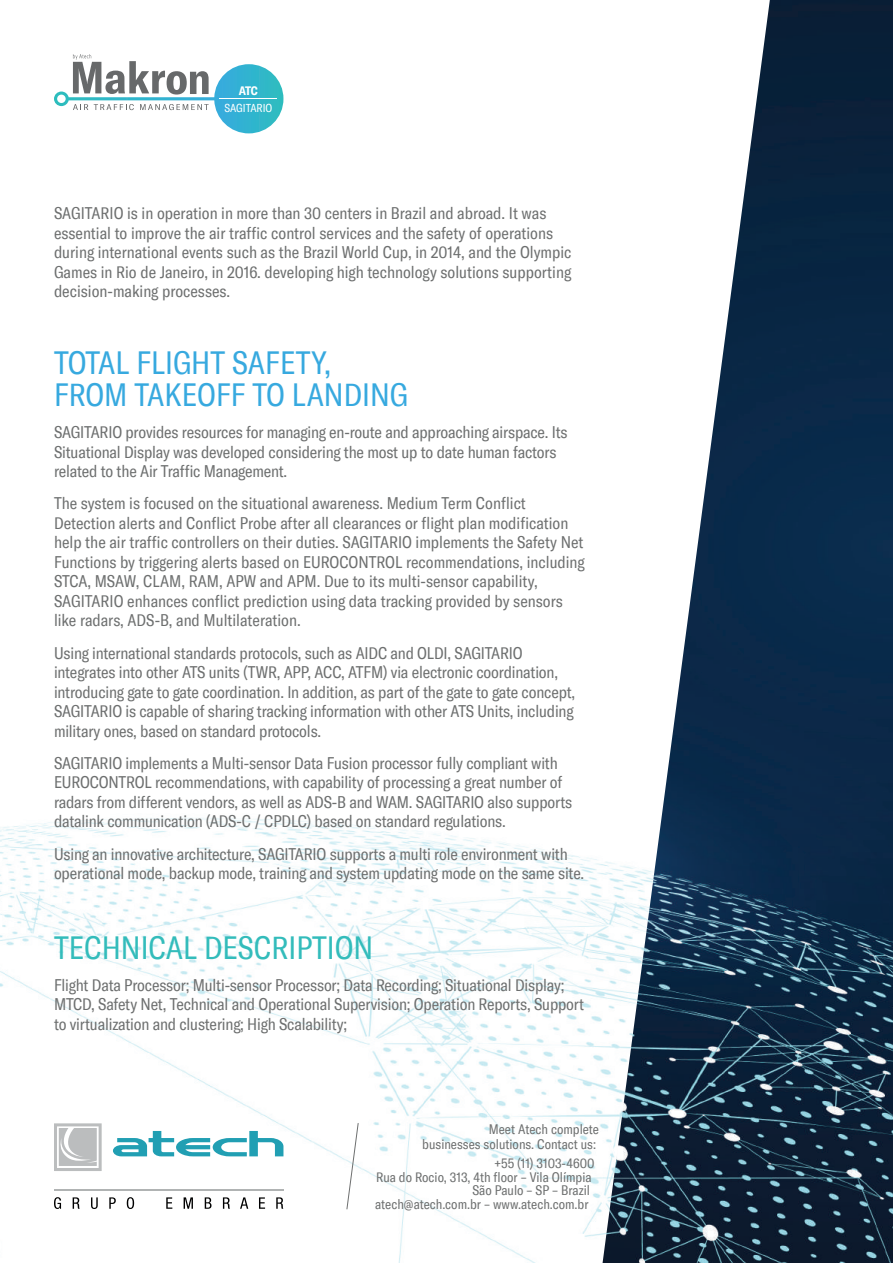
<style>
.page{position:relative;width:893px;height:1263px;background:#fff}
.page>*{position:absolute;margin:0;border:0;box-sizing:border-box;transform-origin:0 0}
.t1{font:condensed 31.5px/31.5px "GT America";color:#37a9df}
.t2{font:condensed 31.5px "GT America";color:#33bcbb}
.t3{font:condensed 16.5px/19.5px "GT America";letter-spacing:-.01em;color:#6d6f6f}
.t4{font:condensed 13.5px/14.2px "GT America";color:#6d6f6f;text-align:right}
.t5{font:700 condensed 12px "GT America";color:#fff}
.t6{font:condensed 11.4px "GT America";color:#fff}
</style>
<div class="page">
<img style="left:0;top:94px;width:600px;height:1169px">
<img style="left:600px;top:0;width:293px;height:1263px">
<svg style="left:113px;top:1131px;width:170px;height:25px"></svg>
<svg style="left:54px;top:1123px;width:48px;height:48px"></svg>
<hr style="left:54px;top:1189px;width:229px;height:1px;background:#b0b3b3">
<svg style="left:54px;top:1197px;width:7px;height:12px"></svg>
<svg style="left:73px;top:1197px;width:7px;height:12px"></svg>
<svg style="left:91px;top:1197px;width:7px;height:12px"></svg>
<svg style="left:109px;top:1197px;width:7px;height:12px"></svg>
<svg style="left:127px;top:1197px;width:7px;height:12px"></svg>
<svg style="left:166px;top:1197px;width:6px;height:12px"></svg>
<svg style="left:184px;top:1197px;width:9px;height:12px"></svg>
<svg style="left:205px;top:1197px;width:7px;height:12px"></svg>
<svg style="left:223px;top:1197px;width:7px;height:12px"></svg>
<svg style="left:240px;top:1197px;width:8px;height:12px"></svg>
<svg style="left:259px;top:1197px;width:6px;height:12px"></svg>
<svg style="left:276px;top:1197px;width:7px;height:12px"></svg>
<svg style="left:346px;top:1122px;width:13px;height:88px"></svg>
<svg style="left:54px;top:54px;width:229px;height:79px"></svg>
<hr style="left:220px;top:99px;width:57px;height:1px;background:#fff">
<p class="t5" style="left:239px;top:84px;width:20px">ATC</p>
<p class="t6" style="left:224px;top:101px;width:49px">SAGITARIO</p>
<p class="t3" style="left:54px;top:204px;width:519px">SAGITARIO is in operation in more than 30 centers in Brazil and abroad. It was essential to improve the air traffic control services and the safety of operations during international events such as the Brazil World Cup, in 2014, and the Olympic Games in Rio de Janeiro, in 2016. developing high technology solutions supporting decision-making processes.</p>
<h1 class="t1" style="left:54px;top:348px;width:356px">TOTAL FLIGHT SAFETY,<br>FROM TAKEOFF TO LANDING</h1>
<p class="t3" style="left:54px;top:422px;width:515px">SAGITARIO provides resources for managing en-route and approaching airspace. Its<br>Situational Display was developed considering the most up to date human factors related to the Air Traffic Management.</p>
<p class="t3" style="left:54px;top:494px;width:532px">The system is focused on the situational awareness. Medium Term Conflict Detection alerts and Conflict Probe after all clearances or flight plan modification help the air traffic controllers on their duties. SAGITARIO implements the Safety Net Functions by triggering alerts based on EUROCONTROL recommendations, including STCA, MSAW, CLAM, RAM, APW and APM. Due to its multi-sensor capability, SAGITARIO enhances conflict prediction using data tracking provided by sensors like radars, ADS-B, and Multilateration.</p>
<p class="t3" style="left:54px;top:643px;width:523px">Using international standards protocols, such as AIDC and OLDI, SAGITARIO integrates into other ATS units (TWR, APP, ACC, ATFM) via electronic coordination, introducing gate to gate coordination. In addition, as part of the gate to gate concept, SAGITARIO is capable of sharing tracking information with other ATS Units, including military ones, based on standard protocols.</p>
<p class="t3" style="left:54px;top:753px;width:520px">SAGITARIO implements a Multi-sensor Data Fusion processor fully compliant with EUROCONTROL recommendations, with capability of processing a great number of radars from different vendors, as well as ADS-B and WAM. SAGITARIO also supports datalink communication (ADS-C / CPDLC) based on standard regulations.</p>
<p class="t3" style="left:54px;top:844px;width:532px">Using an innovative architecture, SAGITARIO supports a multi role environment with operational mode, backup mode, training and system updating mode on the same site.</p>
<h1 class="t2" style="left:54px;top:929px;width:321px">TECHNICAL DESCRIPTION</h1>
<p class="t3" style="left:54px;top:975px;width:532px">Flight Data Processor; Multi-sensor Processor; Data Recording; Situational Display;<br>MTCD, Safety Net, Technical and Operational Supervision; Operation Reports, Support to virtualization and clustering; High Scalability;</p>
<p class="t4" style="left:422px;top:1122px;width:178px">Meet Atech complete<br>businesses solutions. Contact us:</p>
<p class="t4" style="left:495px;top:1157px;width:101px">+55 (11) 3103-4600</p>
<p class="t4" style="left:376px;top:1170px;width:217px">Rua do Rocio, 313, 4th floor – Vila Olímpia</p>
<p class="t4" style="left:472px;top:1184px;width:119px">São Paulo – SP – Brazil</p>
<p class="t4" style="left:375px;top:1197px;width:215px">atech@atech.com.br – www.atech.com.br</p>
</div>
